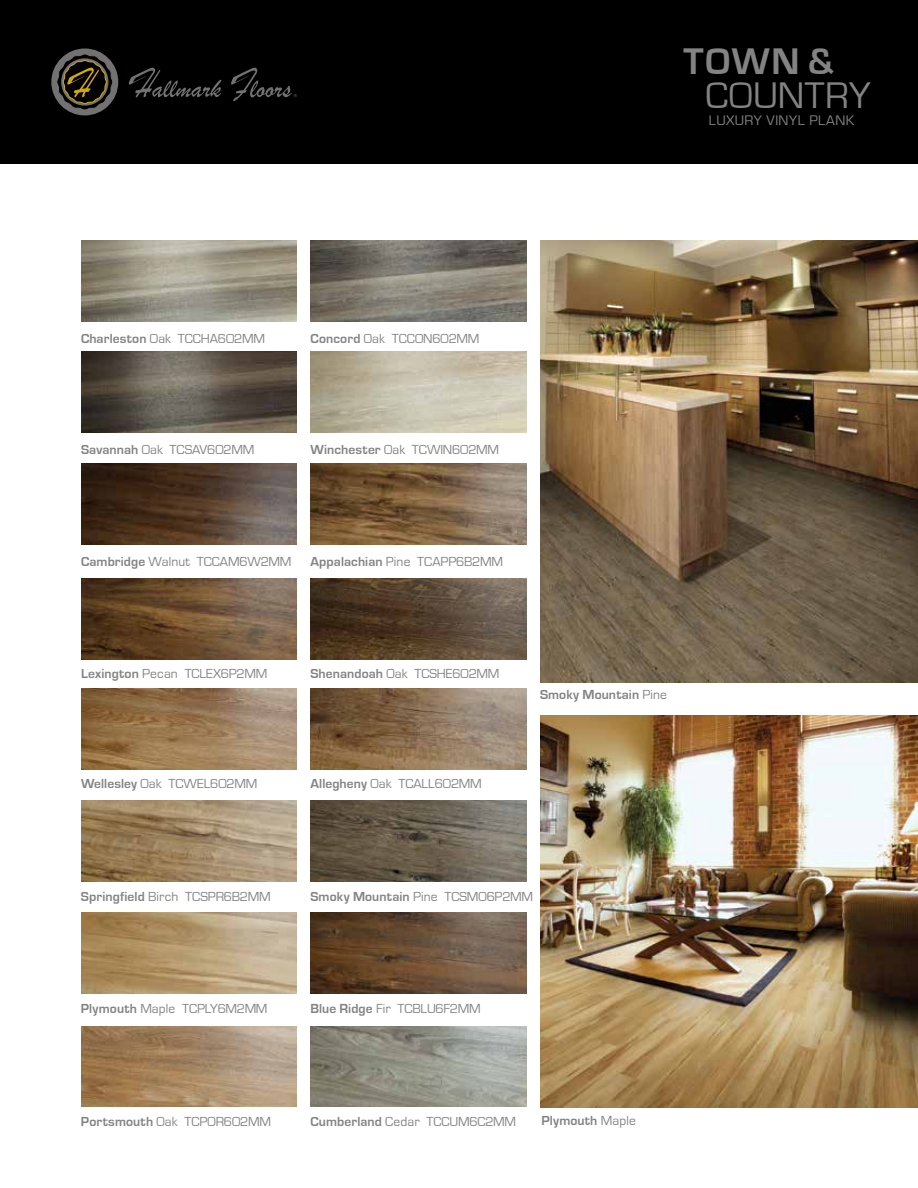
<style>
.page{position:relative;width:918px;height:1188px;background:#fff}
.page>*{position:absolute;margin:0;border:0;box-sizing:border-box;transform-origin:0 0}
.t1{font:38.1px "Eurostile";letter-spacing:.015em;color:#848383}
.t2{font:700 38.1px "Eurostile";color:#848383}
.t3{font:14.25px "Eurostile";letter-spacing:.035em;color:#848383}
.t4{font:13.5px "Eurostile";letter-spacing:-.005em;color:#848383}
.t5{font:700 13.5px "Eurostile";letter-spacing:.005em;color:#848383}
.s1{font-weight:700}
.s2{font-weight:400}
</style>
<div class="page">
<div style="left:0;top:0;width:918px;height:164px;background:#000"></div>
<svg style="left:51px;top:48px;width:67px;height:67px"></svg>
<svg style="left:129px;top:67px;width:92px;height:30px"></svg>
<svg style="left:231px;top:67px;width:66px;height:34px"></svg>
<img style="left:81px;top:689px;width:216px;height:81px">
<img style="left:81px;top:578px;width:216px;height:81px">
<img style="left:81px;top:464px;width:216px;height:81px">
<img style="left:81px;top:352px;width:216px;height:81px">
<img style="left:81px;top:241px;width:216px;height:81px">
<img style="left:310px;top:689px;width:216px;height:81px">
<img style="left:310px;top:578px;width:216px;height:81px">
<img style="left:310px;top:464px;width:216px;height:81px">
<img style="left:310px;top:352px;width:216px;height:81px">
<img style="left:310px;top:241px;width:216px;height:81px">
<img style="left:81px;top:800px;width:216px;height:81px">
<img style="left:310px;top:800px;width:216px;height:81px">
<img style="left:81px;top:913px;width:216px;height:81px">
<img style="left:310px;top:913px;width:216px;height:81px">
<img style="left:81px;top:1026px;width:216px;height:81px">
<img style="left:310px;top:1026px;width:216px;height:81px">
<img style="left:540px;top:716px;width:378px;height:391px">
<img style="left:540px;top:241px;width:378px;height:442px">
<h1 class="t2" style="left:684px;top:41px;width:152px">TOWN &amp;</h1>
<h1 class="t1" style="left:706px;top:75px;width:166px">COUNTRY</h1>
<p class="t3" style="left:709px;top:113px;width:147px">LUXURY VINYL PLANK</p>
<p class="t4" style="left:81px;top:331px;width:185px"><span class="s1">Charleston</span> Oak TCCHA6O2MM</p>
<p class="t4" style="left:81px;top:442px;width:175px"><span class="s1">Savannah</span> Oak TCSAV6O2MM</p>
<p class="t4" style="left:310px;top:331px;width:171px"><span class="s1">Concord</span> Oak TCCON6O2MM</p>
<p class="t4" style="left:310px;top:442px;width:190px"><span class="s1">Winchester</span> Oak TCWIN6O2MM</p>
<p class="t4" style="left:81px;top:554px;width:212px"><span class="s1">Cambridge</span> Walnut TCCAM6W2MM</p>
<p class="t4" style="left:310px;top:554px;width:194px"><span class="s1">Appalachian</span> Pine TCAPP6B2MM</p>
<p class="t4" style="left:81px;top:667px;width:188px"><span class="s1">Lexington</span> Pecan TCLEX6P2MM</p>
<p class="t4" style="left:81px;top:777px;width:178px"><span class="s1">Wellesley</span> Oak TCWEL6O2MM</p>
<p class="t4" style="left:310px;top:667px;width:190px"><span class="s1">Shenandoah</span> Oak TCSHE6O2MM</p>
<p class="t4" style="left:310px;top:777px;width:173px"><span class="s1">Allegheny</span> Oak TCALL6O2MM</p>
<p class="t5" style="left:540px;top:688px;width:129px">Smoky Mountain <span class="s2">Pine</span></p>
<p class="t4" style="left:81px;top:889px;width:191px"><span class="s1">Springfield</span> Birch TCSPR6B2MM</p>
<p class="t4" style="left:310px;top:889px;width:224px"><span class="s1">Smoky Mountain</span> Pine TCSMO6P2MM</p>
<p class="t4" style="left:81px;top:1002px;width:188px"><span class="s1">Plymouth</span> Maple TCPLY6M2MM</p>
<p class="t4" style="left:310px;top:1002px;width:172px"><span class="s1">Blue Ridge</span> Fir TCBLU6F2MM</p>
<p class="t4" style="left:81px;top:1114px;width:191px"><span class="s1">Portsmouth</span> Oak TCPOR6O2MM</p>
<p class="t4" style="left:310px;top:1114px;width:207px"><span class="s1">Cumberland</span> Cedar TCCUM6C2MM</p>
<p class="t5" style="left:542px;top:1113px;width:96px">Plymouth <span class="s2">Maple</span></p>
</div>
